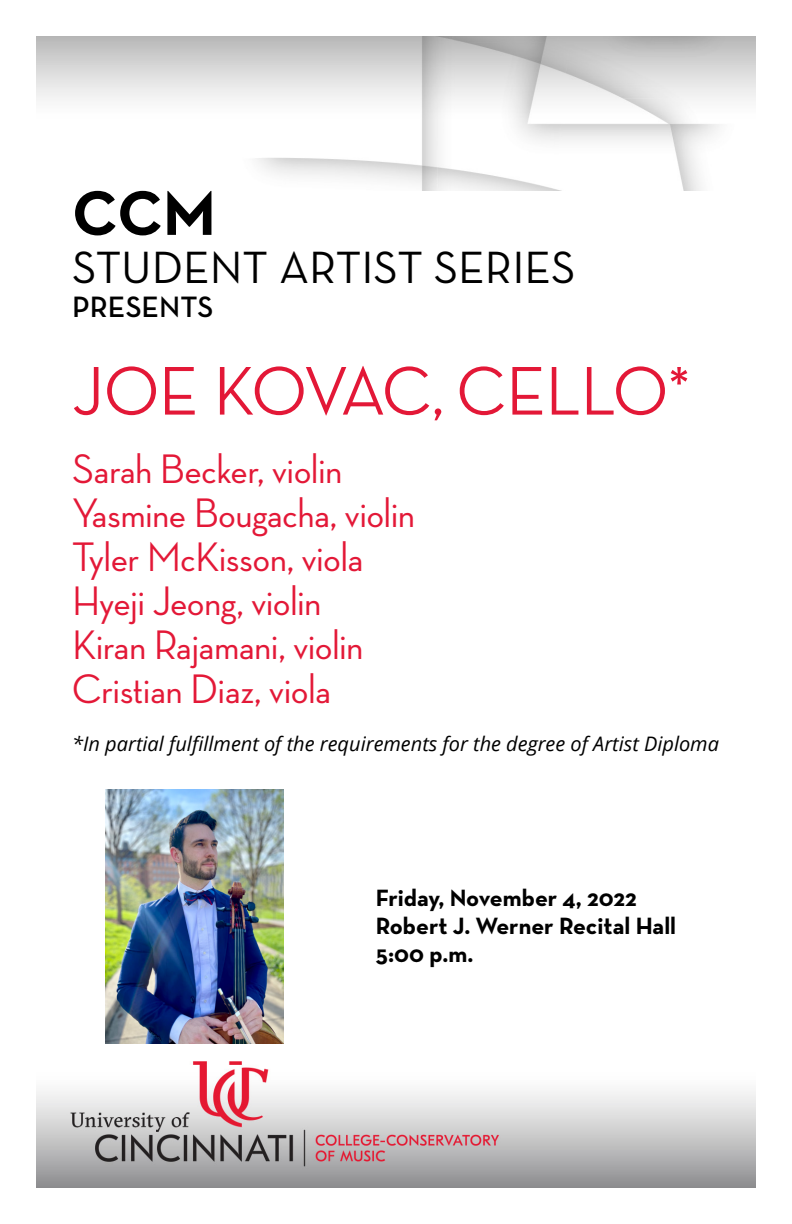
<style>
.page{position:relative;width:792px;height:1224px;background:#fff}
.page>*{position:absolute;margin:0;border:0;box-sizing:border-box;transform-origin:0 0}
.Concert_Title{font:500 70px "Neutra Disp";letter-spacing:-.02em;color:#e31837}
.Page_Intro{font:700 64px "Neutra Text";color:#000}
.Page_Intro-2{font:46px "Neutra Text";color:#000}
.Musician_Conductor{font:500 42px/44px "Neutra Disp";color:#e31837}
.Page_Intro-3{font:600 30px "Neutra Text";color:#000}
.Date_Venue_Time{font:700 24px "Neutra Text";color:#000}
.In_partial_fulfillm{font:italic 20px "Open Sans";color:#000}
</style>
<div class="page">
<img style="left:36px;top:36px;width:720px;height:154px">
<img style="left:36px;top:1061px;width:720px;height:126px">
<img style="left:105px;top:789px;width:179px;height:255px">
<h1 class="Page_Intro" style="left:72px;top:173px;width:145px">CCM</h1>
<h1 class="Page_Intro-2" style="left:72px;top:239px;width:505px">STUDENT ARTIST SERIES</h1>
<h1 class="Page_Intro-3" style="left:72px;top:288px;width:143px">PRESENTS</h1>
<h1 class="Concert_Title" style="left:72px;top:352px;width:621px">JOE KOVAC, CELLO*</h1>
<h2 class="Musician_Conductor" style="left:72px;top:447px;width:344px">Sarah Becker, violin<br>Yasmine Bougacha, violin<br>Tyler McKisson, viola<br>Hyeji Jeong, violin<br>Kiran Rajamani, violin<br>Cristian Diaz, viola</h2>
<h2 class="In_partial_fulfillm" style="left:72px;top:730px;width:649px">*In partial fulfillment of the requirements for the degree of Artist Diploma</h2>
<h3 class="Date_Venue_Time" style="left:376px;top:883px;width:262px">Friday, November 4, 2022</h3>
<h3 class="Date_Venue_Time" style="left:376px;top:911px;width:302px">Robert J. Werner Recital Hall</h3>
<h3 class="Date_Venue_Time" style="left:376px;top:939px;width:99px">5:00 p.m.</h3>
</div>
